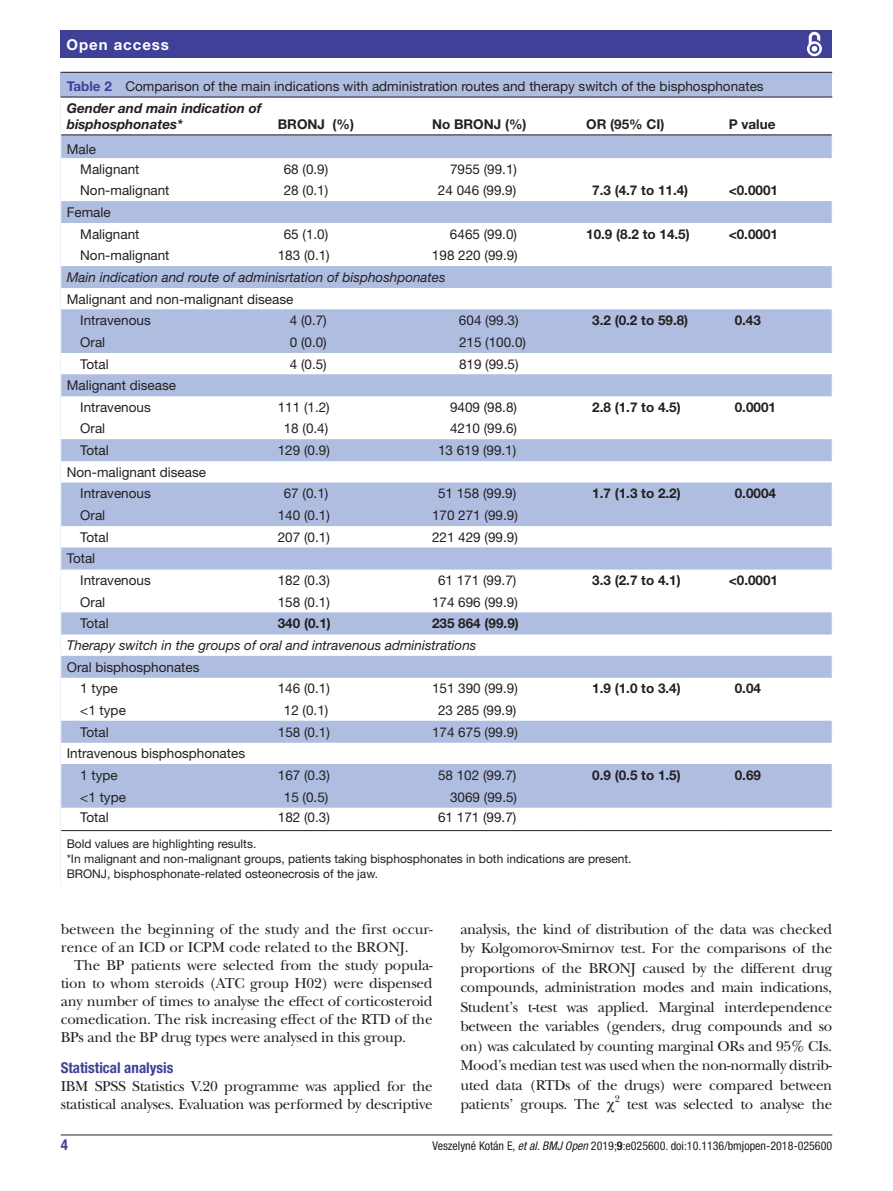
<style>
.page{position:relative;width:893px;height:1191px;background:#fff}
.page>*{position:absolute;margin:0;border:0;box-sizing:border-box;transform-origin:0 0}
.t1{font:15px/19.5px "New Baskerville";letter-spacing:-.02em;color:#231f20;text-align:justify}
.t2{font:15px/18px "New Baskerville";color:#231f20}
.t3{font:700 condensed 15px "Helvetica Neue LT Std";color:#414099}
.t4{font:700 15px "Helvetica Neue LT Std";letter-spacing:.065em;color:#fff}
.t5{font:13.5px/21.6px "Helvetica Neue LT Std";color:#231f20}
.t6{font:700 13.5px "Helvetica Neue LT Std";color:#231f20}
.t7{font:italic 13.5px "Helvetica Neue LT Std";color:#231f20}
.t8{font:italic 700 13.5px "Helvetica Neue LT Std";color:#231f20}
.t9{font:12px/15px "Helvetica Neue LT Std";color:#231f20}
.t10{font:condensed 12px "Helvetica Neue LT Std";color:#231f20}
.s1{font-weight:700;color:#414099}
.s2{font-weight:700;font-style:italic}
.s3{font-style:italic}
.s4{font-weight:700}
</style>
<div class="page">
<hr style="left:61px;top:1134px;width:771px;height:1px;background:#231f20">
<div style="left:61px;top:31px;width:771px;height:27px;background:#414099"></div>
<svg style="left:807px;top:31px;width:15px;height:26px"></svg>
<div style="left:61px;top:73px;width:771px;height:814px;background:#afbde1"></div>
<hr style="left:61px;top:72px;width:771px;height:1px;background:#231f20">
<div style="left:61px;top:98px;width:771px;height:789px;background:#fff"></div>
<svg style="left:61px;top:135px;width:771px;height:672px"></svg>
<hr style="left:61px;top:97px;width:211px;height:1px;background:#231f20">
<hr style="left:61px;top:134px;width:211px;height:1px;background:#231f20">
<hr style="left:272px;top:97px;width:154px;height:1px;background:#231f20">
<hr style="left:272px;top:134px;width:154px;height:1px;background:#231f20">
<hr style="left:426px;top:97px;width:154px;height:1px;background:#231f20">
<hr style="left:426px;top:134px;width:154px;height:1px;background:#231f20">
<hr style="left:580px;top:97px;width:143px;height:1px;background:#231f20">
<hr style="left:580px;top:134px;width:143px;height:1px;background:#231f20">
<hr style="left:723px;top:97px;width:109px;height:1px;background:#231f20">
<hr style="left:723px;top:134px;width:109px;height:1px;background:#231f20">
<hr style="left:272px;top:830px;width:154px;height:1px;background:#231f20">
<hr style="left:426px;top:830px;width:154px;height:1px;background:#231f20">
<hr style="left:580px;top:830px;width:143px;height:1px;background:#231f20">
<hr style="left:723px;top:830px;width:109px;height:1px;background:#231f20">
<hr style="left:61px;top:830px;width:211px;height:1px;background:#231f20">
<svg style="left:60px;top:135px;width:1px;height:695px"></svg>
<hr style="left:67px;top:847px;width:765px;height:2px;background:#fff">
<hr style="left:67px;top:862px;width:765px;height:2px;background:#fff">
<hr style="left:67px;top:877px;width:765px;height:2px;background:#fff">
<p class="t4" style="left:66px;top:35px;width:104px">Open access</p>
<p class="t5" style="left:67px;top:75px;width:698px;line-height:22px"><span class="s1">Table 2</span> Comparison of the main indications with administration routes and therapy switch of the bisphosphonates<br><span class="s2">Gender and main indication of</span></p>
<p class="t8" style="left:67px;top:116px;width:118px">bisphosphonates*</p>
<p class="t6" style="left:278px;top:116px;width:78px">BRONJ (%)</p>
<p class="t6" style="left:432px;top:116px;width:96px">No BRONJ (%)</p>
<p class="t6" style="left:586px;top:116px;width:80px">OR (95% CI)</p>
<p class="t6" style="left:729px;top:116px;width:48px">P value</p>
<p class="t5" style="left:80px;top:138px;width:61px;line-height:20.1px;text-indent:-14px">Male<br>Malignant</p>
<p class="t5" style="left:284px;top:158px;width:46px">68 (0.9)</p>
<p class="t5" style="left:450px;top:158px;width:69px">7955 (99.1)</p>
<p class="t5" style="left:80px;top:179px;width:91px">Non-malignant</p>
<p class="t5" style="left:284px;top:179px;width:46px">28 (0.1)</p>
<p class="t5" style="left:438px;top:179px;width:80px">24 046 (99.9)</p>
<p class="t6" style="left:592px;top:182px;width:98px">7.3 (4.7 to 11.4)</p>
<p class="t6" style="left:729px;top:182px;width:51px">&lt;0.0001</p>
<p class="t5" style="left:80px;top:201px;width:61px;text-indent:-14px">Female<br>Malignant</p>
<p class="t5" style="left:284px;top:223px;width:46px">65 (1.0)</p>
<p class="t5" style="left:450px;top:223px;width:69px">6465 (99.0)</p>
<p class="t6" style="left:586px;top:225px;width:105px">10.9 (8.2 to 14.5)</p>
<p class="t6" style="left:729px;top:225px;width:51px">&lt;0.0001</p>
<p class="t5" style="left:80px;top:244px;width:91px">Non-malignant</p>
<p class="t5" style="left:278px;top:244px;width:54px">183 (0.1)</p>
<p class="t5" style="left:432px;top:244px;width:87px">198 220 (99.9)</p>
<p class="t7" style="left:67px;top:269px;width:380px">Main indication and route of adminisrtation of bisphoshponates</p>
<p class="t5" style="left:80px;top:288px;width:215px;text-indent:-14px">Malignant and non-malignant disease<br>Intravenous</p>
<p class="t5" style="left:290px;top:309px;width:39px">4 (0.7)</p>
<p class="t5" style="left:459px;top:309px;width:61px">604 (99.3)</p>
<p class="t6" style="left:592px;top:312px;width:98px">3.2 (0.2 to 59.8)</p>
<p class="t6" style="left:735px;top:312px;width:28px">0.43</p>
<p class="t5" style="left:80px;top:331px;width:27px">Oral</p>
<p class="t5" style="left:290px;top:331px;width:39px">0 (0.0)</p>
<p class="t5" style="left:459px;top:331px;width:69px">215 (100.0)</p>
<p class="t5" style="left:80px;top:353px;width:30px">Total</p>
<p class="t5" style="left:290px;top:353px;width:39px">4 (0.5)</p>
<p class="t5" style="left:459px;top:353px;width:61px">819 (99.5)</p>
<p class="t5" style="left:80px;top:374px;width:97px;text-indent:-14px">Malignant disease<br>Intravenous</p>
<p class="t5" style="left:278px;top:396px;width:54px">111 (1.2)</p>
<p class="t5" style="left:450px;top:396px;width:69px">9409 (98.8)</p>
<p class="t6" style="left:592px;top:399px;width:90px">2.8 (1.7 to 4.5)</p>
<p class="t6" style="left:735px;top:399px;width:43px">0.0001</p>
<p class="t5" style="left:80px;top:418px;width:27px">Oral</p>
<p class="t5" style="left:284px;top:418px;width:46px">18 (0.4)</p>
<p class="t5" style="left:450px;top:418px;width:69px">4210 (99.6)</p>
<p class="t5" style="left:80px;top:439px;width:30px">Total</p>
<p class="t5" style="left:278px;top:439px;width:54px">129 (0.9)</p>
<p class="t5" style="left:438px;top:439px;width:80px">13 619 (99.1)</p>
<p class="t5" style="left:80px;top:461px;width:127px;text-indent:-14px">Non-malignant disease<br>Intravenous</p>
<p class="t5" style="left:284px;top:482px;width:46px">67 (0.1)</p>
<p class="t5" style="left:438px;top:482px;width:80px">51 158 (99.9)</p>
<p class="t6" style="left:592px;top:485px;width:90px">1.7 (1.3 to 2.2)</p>
<p class="t6" style="left:735px;top:485px;width:43px">0.0004</p>
<p class="t5" style="left:80px;top:504px;width:27px">Oral</p>
<p class="t5" style="left:278px;top:504px;width:54px">140 (0.1)</p>
<p class="t5" style="left:432px;top:504px;width:87px">170 271 (99.9)</p>
<p class="t5" style="left:80px;top:526px;width:30px">Total</p>
<p class="t5" style="left:278px;top:526px;width:54px">207 (0.1)</p>
<p class="t5" style="left:432px;top:526px;width:87px">221 429 (99.9)</p>
<p class="t5" style="left:80px;top:547px;width:72px;text-indent:-14px">Total<br>Intravenous</p>
<p class="t5" style="left:278px;top:569px;width:54px">182 (0.3)</p>
<p class="t5" style="left:438px;top:569px;width:80px">61 171 (99.7)</p>
<p class="t6" style="left:592px;top:572px;width:90px">3.3 (2.7 to 4.1)</p>
<p class="t6" style="left:729px;top:572px;width:51px">&lt;0.0001</p>
<p class="t5" style="left:80px;top:591px;width:27px">Oral</p>
<p class="t5" style="left:278px;top:591px;width:54px">158 (0.1)</p>
<p class="t5" style="left:432px;top:591px;width:87px">174 696 (99.9)</p>
<p class="t5" style="left:80px;top:612px;width:30px">Total</p>
<p class="t6" style="left:278px;top:615px;width:55px">340 (0.1)</p>
<p class="t6" style="left:432px;top:615px;width:88px">235 864 (99.9)</p>
<p class="t7" style="left:67px;top:637px;width:411px">Therapy switch in the groups of oral and intravenous administrations</p>
<p class="t5" style="left:80px;top:656px;width:121px;text-indent:-14px">Oral bisphosphonates<br>1 type</p>
<p class="t5" style="left:278px;top:677px;width:54px">146 (0.1)</p>
<p class="t5" style="left:432px;top:677px;width:87px">151 390 (99.9)</p>
<p class="t6" style="left:592px;top:680px;width:90px">1.9 (1.0 to 3.4)</p>
<p class="t6" style="left:735px;top:680px;width:28px">0.04</p>
<p class="t5" style="left:80px;top:699px;width:47px">&lt;1 type</p>
<p class="t5" style="left:284px;top:699px;width:46px">12 (0.1)</p>
<p class="t5" style="left:438px;top:699px;width:80px">23 285 (99.9)</p>
<p class="t5" style="left:80px;top:721px;width:30px">Total</p>
<p class="t5" style="left:278px;top:721px;width:54px">158 (0.1)</p>
<p class="t5" style="left:432px;top:721px;width:87px">174 675 (99.9)</p>
<p class="t5" style="left:80px;top:742px;width:166px;text-indent:-14px">Intravenous bisphosphonates<br>1 type</p>
<p class="t5" style="left:278px;top:764px;width:54px">167 (0.3)</p>
<p class="t5" style="left:438px;top:764px;width:80px">58 102 (99.7)</p>
<p class="t6" style="left:592px;top:766px;width:90px">0.9 (0.5 to 1.5)</p>
<p class="t6" style="left:735px;top:766px;width:28px">0.69</p>
<p class="t5" style="left:80px;top:785px;width:47px">&lt;1 type</p>
<p class="t5" style="left:284px;top:785px;width:46px">15 (0.5)</p>
<p class="t5" style="left:450px;top:785px;width:69px">3069 (99.5)</p>
<p class="t5" style="left:80px;top:806px;width:30px">Total</p>
<p class="t5" style="left:278px;top:806px;width:54px">182 (0.3)</p>
<p class="t5" style="left:438px;top:806px;width:80px">61 171 (99.7)</p>
<p class="t9" style="left:67px;top:836px;width:566px">Bold values are highlighting results.<br>*In malignant and non-malignant groups, patients taking bisphosphonates in both indications are present.<br>BRONJ, bisphosphonate-related osteonecrosis of the jaw.</p>
<p class="t2" style="left:61px;top:920px;width:373px">between the beginning of the study and the first occur&shy;rence of an ICD or ICPM code related to the BRONJ.</p>
<p class="t1" style="left:61px;top:956px;width:373px;line-height:18px;text-indent:14px">The BP patients were selected from the study popula&shy;tion to whom steroids (ATC group H02) were dispensed any number of times to analyse the effect of corticosteroid comedication. The risk increasing effect of the RTD of the BPs and the BP drug types were analysed in this group.</p>
<p class="t3" style="left:61px;top:1059px;width:114px">Statistical analysis</p>
<p class="t1" style="left:61px;top:1077px;width:373px;line-height:18px">IBM SPSS Statistics V.20 programme was applied for the statistical analyses. Evaluation was performed by descriptive</p>
<p class="t1" style="left:460px;top:919px;width:373px">analysis, the kind of distribution of the data was checked by Kolgomorov-Smirnov test. For the comparisons of the proportions of the BRONJ caused by the different drug compounds, administration modes and main indications, Student’s t-test was applied. Marginal interdependence between the variables (genders, drug compounds and so on) was calculated by counting marginal ORs and 95% CIs.<br>Mood’s median test was used when the non-normally distrib&shy;uted data (RTDs of the drugs) were compared between patients’ groups. The <sup>2</sup></p>
<p class="t1" style="left:627px;top:1094px;width:207px">test was selected to analyse the</p>
<p class="t3" style="left:61px;top:1135px;width:9px">4</p>
<p class="t10" style="left:432px;top:1138px;width:401px">Veszelyné Kotán E, <span class="s3">et al</span>. <span class="s3">BMJ Open</span> 2019;<span class="s4">9</span>:e025600. doi:10.1136/bmjopen-2018-025600</p>
</div>
